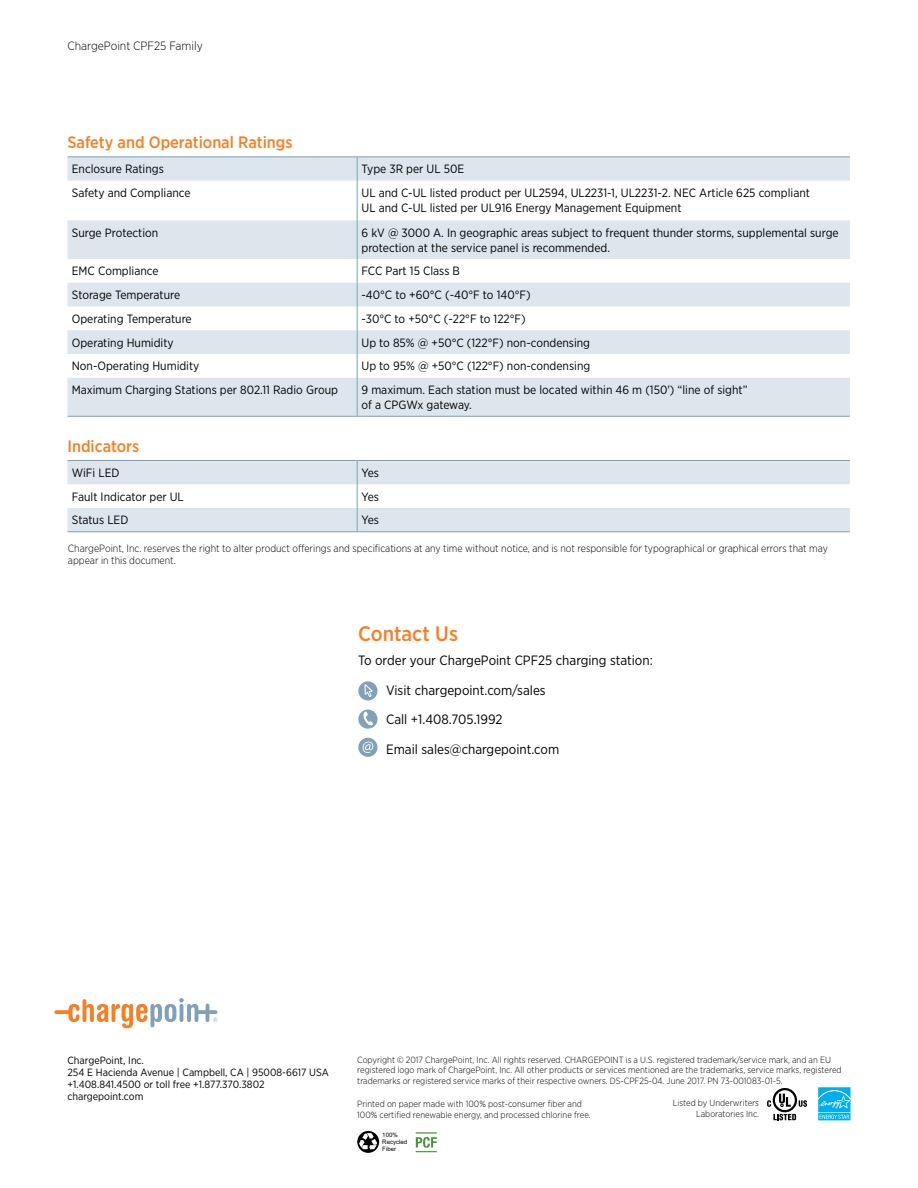
<style>
.page{position:relative;width:918px;height:1188px;background:#fff}
.page>*{position:absolute;margin:0;border:0;box-sizing:border-box;transform-origin:0 0}
.t1{font:500 21px "Gotham Narrow";color:#f58025}
.t2{font:500 16.5px "Gotham Narrow";color:#f58025}
.t3{font:13.5px/29.7px "Gotham Narrow";color:#000}
.t4{font:12px/15px "Gotham Narrow";color:#000}
.t5{font:300 12px "Gotham Narrow";color:#000}
.t6{font:300 10.5px/12px "Gotham Narrow";color:#000}
.t7{font:10.5px/12px "Gotham Narrow";color:#000}
.t8{font:300 9px/10.5px "Gotham Narrow";color:#000}
.t9{font:6.15px/7.4px "Arial";color:#000}
</style>
<div class="page">
<svg style="left:54px;top:998px;width:164px;height:30px"></svg>
<svg style="left:773px;top:1114px;width:23px;height:6px"></svg>
<svg style="left:799px;top:1100px;width:8px;height:7px"></svg>
<svg style="left:773px;top:1088px;width:24px;height:24px"></svg>
<svg style="left:775px;top:1090px;width:20px;height:20px"></svg>
<svg style="left:779px;top:1094px;width:12px;height:13px"></svg>
<svg style="left:767px;top:1100px;width:4px;height:7px"></svg>
<svg style="left:818px;top:1087px;width:33px;height:34px"></svg>
<svg style="left:358px;top:681px;width:20px;height:20px"></svg>
<svg style="left:364px;top:684px;width:9px;height:13px"></svg>
<svg style="left:358px;top:738px;width:20px;height:19px"></svg>
<svg style="left:363px;top:742px;width:10px;height:11px"></svg>
<svg style="left:358px;top:710px;width:20px;height:19px"></svg>
<svg style="left:363px;top:711px;width:10px;height:14px"></svg>
<svg style="left:68px;top:157px;width:782px;height:259px;fill:#dde6ed"></svg>
<hr style="left:68px;top:156px;width:289px;height:1px;background:#80a1b6">
<hr style="left:357px;top:156px;width:493px;height:1px;background:#80a1b6">
<svg style="left:357px;top:157px;width:1px;height:24px"></svg>
<hr style="left:357px;top:181px;width:1px;height:39px;background:#80a1b6">
<hr style="left:357px;top:220px;width:1px;height:39px;background:#80a1b6">
<svg style="left:357px;top:259px;width:1px;height:119px"></svg>
<hr style="left:357px;top:378px;width:1px;height:38px;background:#80a1b6">
<hr style="left:68px;top:416px;width:289px;height:1px;background:#80a1b6">
<hr style="left:357px;top:416px;width:493px;height:1px;background:#80a1b6">
<svg style="left:68px;top:461px;width:782px;height:70px;fill:#dde6ed"></svg>
<hr style="left:68px;top:460px;width:289px;height:1px;background:#80a1b6">
<hr style="left:357px;top:460px;width:493px;height:1px;background:#80a1b6">
<svg style="left:357px;top:461px;width:1px;height:70px"></svg>
<hr style="left:68px;top:531px;width:289px;height:1px;background:#80a1b6">
<hr style="left:357px;top:531px;width:493px;height:1px;background:#80a1b6">
<svg style="left:357px;top:1131px;width:22px;height:22px"></svg>
<svg style="left:359px;top:1133px;width:18px;height:17px"></svg>
<hr style="left:416px;top:1132px;width:21px;height:2px;background:#439539">
<svg style="left:416px;top:1137px;width:21px;height:15px"></svg>
<p class="t5" style="left:68px;top:39px;width:137px">ChargePoint CPF25 Family</p>
<h2 class="t2" style="left:68px;top:132px;width:227px">Safety and Operational Ratings</h2>
<p class="t4" style="left:72px;top:161px;width:94px">Enclosure Ratings</p>
<p class="t4" style="left:361px;top:161px;width:104px">Type 3R per UL 50E</p>
<p class="t4" style="left:72px;top:185px;width:120px">Safety and Compliance</p>
<p class="t4" style="left:361px;top:185px;width:450px">UL and C-UL listed product per UL2594, UL2231-1, UL2231-2. NEC Article 625 compliant<br>UL and C-UL listed per UL916 Energy Management Equipment</p>
<p class="t4" style="left:72px;top:225px;width:88px">Surge Protection</p>
<p class="t4" style="left:361px;top:225px;width:479px">6 kV @ 3000 A. In geographic areas subject to frequent thunder storms, supplemental surge protection at the service panel is recommended.</p>
<p class="t4" style="left:72px;top:263px;width:88px">EMC Compliance</p>
<p class="t4" style="left:361px;top:263px;width:100px">FCC Part 15 Class B</p>
<p class="t4" style="left:72px;top:287px;width:110px">Storage Temperature</p>
<p class="t4" style="left:361px;top:287px;width:171px">-40°C to +60°C (-40°F to 140°F)</p>
<p class="t4" style="left:72px;top:311px;width:121px">Operating Temperature</p>
<p class="t4" style="left:361px;top:311px;width:166px">-30°C to +50°C (-22°F to 122°F)</p>
<p class="t4" style="left:72px;top:335px;width:103px">Operating Humidity</p>
<p class="t4" style="left:361px;top:335px;width:230px">Up to 85% @ +50°C (122°F) non-condensing</p>
<p class="t4" style="left:72px;top:358px;width:129px">Non-Operating Humidity</p>
<p class="t4" style="left:361px;top:358px;width:230px">Up to 95% @ +50°C (122°F) non-condensing</p>
<p class="t4" style="left:72px;top:382px;width:268px">Maximum Charging Stations per 802.11 Radio Group</p>
<p class="t4" style="left:361px;top:382px;width:388px">9 maximum. Each station must be located within 46 m (150') “line of sight” of a CPGWx gateway.</p>
<h2 class="t2" style="left:68px;top:436px;width:73px">Indicators</h2>
<p class="t4" style="left:72px;top:465px;width:49px">WiFi LED</p>
<p class="t4" style="left:361px;top:465px;width:19px">Yes</p>
<p class="t4" style="left:72px;top:489px;width:114px">Fault Indicator per UL</p>
<p class="t4" style="left:361px;top:489px;width:19px">Yes</p>
<p class="t4" style="left:72px;top:512px;width:58px">Status LED</p>
<p class="t4" style="left:361px;top:512px;width:19px">Yes</p>
<p class="t6" style="left:68px;top:542px;width:761px">ChargePoint, Inc. reserves the right to alter product offerings and specifications at any time without notice, and is not responsible for typographical or graphical errors that may appear in this document.</p>
<h1 class="t1" style="left:358px;top:620px;width:102px">Contact Us</h1>
<p class="t3" style="left:386px;top:645px;width:268px;text-indent:-28px">To order your ChargePoint CPF25 charging station:<br>Visit chargepoint.com/sales<br>Call +1.408.705.1992<br>Email sales@chargepoint.com</p>
<p class="t7" style="left:68px;top:1054px;width:263px">ChargePoint, Inc.<br>254 E Hacienda Avenue | Campbell, CA | 95008-6617 USA +1.408.841.4500 or toll free +1.877.370.3802 chargepoint.com</p>
<p class="t8" style="left:357px;top:1054px;width:486px">Copyright © 2017 ChargePoint, Inc. All rights reserved. CHARGEPOINT is a U.S. registered trademark/service mark, and an EU registered logo mark of ChargePoint, Inc. All other products or services mentioned are the trademarks, service marks, registered trademarks or registered service marks of their respective owners. DS-CPF25-04. June 2017. PN 73-001083-01-5.</p>
<p class="t8" style="left:357px;top:1099px;width:235px">Printed on paper made with 100% post-consumer fiber and<br>100% certified renewable energy, and processed chlorine free.</p>
<p class="t8" style="left:673px;top:1098px;width:88px;text-align:right">Listed by Underwriters<br>Laboratories Inc.</p>
<p class="t9" style="left:382px;top:1131px;width:26px">100%<br>Recycled<br>Fiber</p>
</div>
